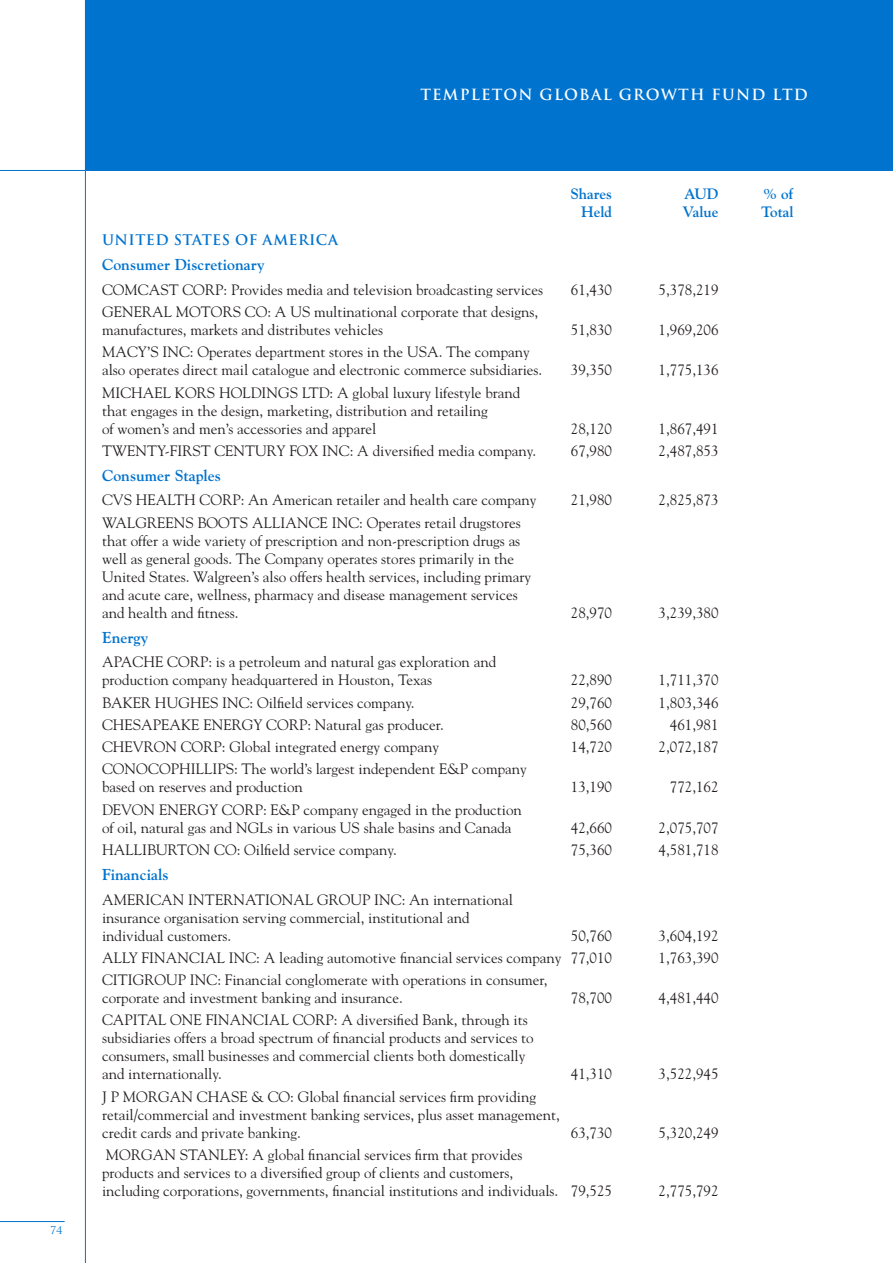
<style>
.page{position:relative;width:893px;height:1263px;background:#fff}
.page>*{position:absolute;margin:0;border:0;box-sizing:border-box;transform-origin:0 0}
.t1{font:700 15.75px "Goudy";color:#0073ce}
.t2{font:15px/18px "Goudy";color:#231f20}
.t3{font:700 15px "Trajan";letter-spacing:.08em;color:#fff}
.t4{font:700 15px "Goudy";color:#0073ce}
.t5{font:700 14.25px "Trajan";letter-spacing:.03em;color:#0073ce}
.t6{font:10.5px "Trajan";color:#0073ce}
</style>
<div class="page">
<hr style="left:85px;top:0;width:1px;height:1263px;background:#0073ce">
<div style="left:85px;top:0;width:808px;height:170px;background:#0073ce"></div>
<hr style="left:0;top:170px;width:893px;height:1px;background:#0073ce">
<hr style="left:0;top:1221px;width:65px;height:1px;background:#0073ce">
<p class="t6" style="left:50px;top:1224px;width:14px">74</p>
<p class="t3" style="left:420px;top:85px;width:389px">TEMPLETON GLOBAL GROWTH FUND LTD</p>
<p class="t4" style="left:570px;top:184px;width:43px">Shares</p>
<p class="t4" style="left:684px;top:184px;width:36px">AUD</p>
<p class="t4" style="left:764px;top:184px;width:32px">% of</p>
<p class="t4" style="left:581px;top:202px;width:32px">Held</p>
<p class="t4" style="left:682px;top:202px;width:38px">Value</p>
<p class="t4" style="left:761px;top:202px;width:34px">Total</p>
<p class="t5" style="left:102px;top:231px;width:238px">UNITED STATES OF AMERICA</p>
<p class="t1" style="left:102px;top:255px;width:164px">Consumer Discretionary</p>
<p class="t2" style="left:102px;top:280px;width:443px">COMCAST CORP: Provides media and television broadcasting services</p>
<p class="t2" style="left:571px;top:280px;width:43px">61,430</p>
<p class="t2" style="left:659px;top:280px;width:61px">5,378,219</p>
<p class="t2" style="left:102px;top:302px;width:438px">GENERAL MOTORS CO: A US multinational corporate that designs, manufactures, markets and distributes vehicles</p>
<p class="t2" style="left:571px;top:320px;width:43px">51,830</p>
<p class="t2" style="left:659px;top:320px;width:61px">1,969,206</p>
<p class="t2" style="left:102px;top:343px;width:442px">MACY’S INC: Operates department stores in the USA. The company also operates direct mail catalogue and electronic commerce subsidiaries.</p>
<p class="t2" style="left:102px;top:383px;width:420px">MICHAEL KORS HOLDINGS LTD: A global luxury lifestyle brand that engages in the design, marketing, distribution and retailing<br>of women’s and men’s accessories and apparel</p>
<p class="t2" style="left:571px;top:361px;width:43px">39,350</p>
<p class="t2" style="left:659px;top:361px;width:61px">1,775,136</p>
<p class="t2" style="left:571px;top:419px;width:43px">28,120</p>
<p class="t2" style="left:659px;top:419px;width:61px">1,867,491</p>
<p class="t2" style="left:102px;top:441px;width:436px">TWENTY-FIRST CENTURY FOX INC: A diversified media company.</p>
<p class="t2" style="left:571px;top:441px;width:43px">67,980</p>
<p class="t2" style="left:659px;top:441px;width:61px">2,487,853</p>
<p class="t1" style="left:102px;top:466px;width:121px">Consumer Staples</p>
<p class="t2" style="left:102px;top:491px;width:436px">CVS HEALTH CORP: An American retailer and health care company</p>
<p class="t2" style="left:571px;top:491px;width:43px">21,980</p>
<p class="t2" style="left:659px;top:491px;width:61px">2,825,873</p>
<p class="t2" style="left:102px;top:513px;width:431px">WALGREENS BOOTS ALLIANCE INC: Operates retail drugstores that offer a wide variety of prescription and non-prescription drugs as well as general goods. The Company operates stores primarily in the United States. Walgreen’s also offers health services, including primary and acute care, wellness, pharmacy and disease management services and health and fitness.</p>
<p class="t2" style="left:571px;top:603px;width:43px">28,970</p>
<p class="t2" style="left:659px;top:603px;width:61px">3,239,380</p>
<p class="t1" style="left:102px;top:628px;width:48px">Energy</p>
<p class="t2" style="left:102px;top:653px;width:396px">APACHE CORP: is a petroleum and natural gas exploration and production company headquartered in Houston, Texas</p>
<p class="t2" style="left:571px;top:671px;width:43px">22,890</p>
<p class="t2" style="left:659px;top:671px;width:61px">1,711,370</p>
<p class="t2" style="left:102px;top:693px;width:314px">BAKER HUGHES INC: Oilfield services company.</p>
<p class="t2" style="left:571px;top:693px;width:43px">29,760</p>
<p class="t2" style="left:659px;top:693px;width:61px">1,803,346</p>
<p class="t2" style="left:102px;top:715px;width:343px">CHESAPEAKE ENERGY CORP: Natural gas producer.</p>
<p class="t2" style="left:571px;top:715px;width:43px">80,560</p>
<p class="t2" style="left:670px;top:715px;width:50px">461,981</p>
<p class="t2" style="left:102px;top:737px;width:338px">CHEVRON CORP: Global integrated energy company</p>
<p class="t2" style="left:571px;top:737px;width:43px">14,720</p>
<p class="t2" style="left:659px;top:737px;width:61px">2,072,187</p>
<p class="t2" style="left:102px;top:760px;width:426px">CONOCOPHILLIPS: The world’s largest independent E&amp;P company based on reserves and production</p>
<p class="t2" style="left:571px;top:778px;width:43px">13,190</p>
<p class="t2" style="left:670px;top:778px;width:50px">772,162</p>
<p class="t2" style="left:102px;top:800px;width:421px">DEVON ENERGY CORP: E&amp;P company engaged in the production of oil, natural gas and NGLs in various US shale basins and Canada</p>
<p class="t2" style="left:571px;top:818px;width:43px">42,660</p>
<p class="t2" style="left:659px;top:818px;width:61px">2,075,707</p>
<p class="t2" style="left:102px;top:840px;width:296px">HALLIBURTON CO: Oilfield service company.</p>
<p class="t2" style="left:571px;top:840px;width:43px">75,360</p>
<p class="t2" style="left:659px;top:840px;width:61px">4,581,718</p>
<p class="t1" style="left:102px;top:865px;width:68px">Financials</p>
<p class="t2" style="left:102px;top:890px;width:412px">AMERICAN INTERNATIONAL GROUP INC: An international insurance organisation serving commercial, institutional and individual customers.</p>
<p class="t2" style="left:571px;top:926px;width:43px">50,760</p>
<p class="t2" style="left:659px;top:926px;width:61px">3,604,192</p>
<p class="t2" style="left:102px;top:948px;width:511px">ALLY FINANCIAL INC: A leading automotive financial services company 77,010</p>
<p class="t2" style="left:659px;top:948px;width:61px">1,763,390</p>
<p class="t2" style="left:102px;top:970px;width:447px">CITIGROUP INC: Financial conglomerate with operations in consumer, corporate and investment banking and insurance.</p>
<p class="t2" style="left:571px;top:988px;width:43px">78,700</p>
<p class="t2" style="left:659px;top:988px;width:61px">4,481,440</p>
<p class="t2" style="left:102px;top:1010px;width:433px">CAPITAL ONE FINANCIAL CORP: A diversified Bank, through its subsidiaries offers a broad spectrum of financial products and services to consumers, small businesses and commercial clients both domestically and internationally.</p>
<p class="t2" style="left:571px;top:1064px;width:43px">41,310</p>
<p class="t2" style="left:659px;top:1064px;width:61px">3,522,945</p>
<p class="t2" style="left:102px;top:1087px;width:459px">J P MORGAN CHASE &amp; CO: Global financial services firm providing retail/commercial and investment banking services, plus asset management, credit cards and private banking.</p>
<p class="t2" style="left:571px;top:1123px;width:43px">63,730</p>
<p class="t2" style="left:659px;top:1123px;width:61px">5,320,249</p>
<p class="t2" style="left:102px;top:1145px;width:511px">MORGAN STANLEY: A global financial services firm that provides<br>products and services to a diversified group of clients and customers,<br>including corporations, governments, financial institutions and individuals. 79,525</p>
<p class="t2" style="left:659px;top:1181px;width:61px">2,775,792</p>
</div>
